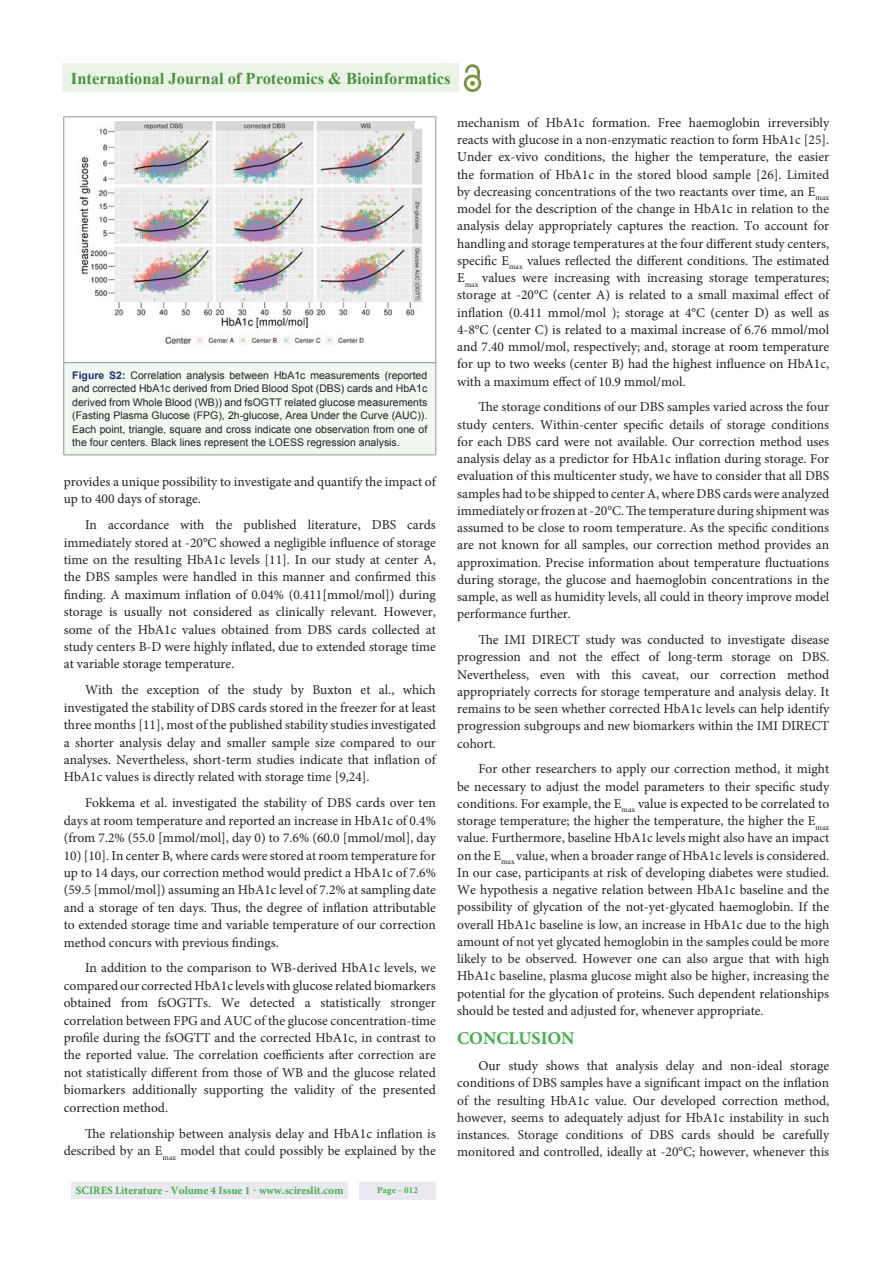
<style>
.page{position:relative;width:893px;height:1263px;background:#fff}
.page>*{position:absolute;margin:0;border:0;box-sizing:border-box;transform-origin:0 0}
.t1{font:700 18px "Minion Pro";color:#41ad49}
.t2{font:700 16.5px "Times New Roman";color:#4c9041}
.t3{font:13.5px/17.2px "Minion Pro";color:#231f20;text-align:justify}
.t4{font:700 11.25px "Minion Pro";color:#41ad49}
.t5{font:10.5px/13.5px "Arial";color:#231f20;text-align:justify}
.t6{font:700 9px "Minion Pro";letter-spacing:.03em;color:#41ad49}
.s1{font-weight:700;color:#20336b}
</style>
<div class="page">
<div style="left:62px;top:64px;width:397px;height:28px;background:#eaf3e6"></div>
<img style="left:478px;top:67px;width:2px;height:8px">
<img style="left:464px;top:75px;width:17px;height:17px">
<svg style="left:465px;top:64px;width:13px;height:23px"></svg>
<div style="left:72px;top:1182px;width:276px;height:17px;background:#eae9ef"></div>
<div style="left:359px;top:1182px;width:77px;height:17px;background:#eae9ef"></div>
<div style="left:64px;top:363px;width:372px;height:92px;background:#f0f8f1"></div>
<hr style="left:64px;top:117px;width:372px;height:1px;background:#939598">
<hr style="left:64px;top:117px;width:1px;height:246px;background:#939598">
<hr style="left:435px;top:117px;width:1px;height:246px;background:#939598">
<hr style="left:64px;top:362px;width:372px;height:1px;background:#939598">
<hr style="left:64px;top:363px;width:1px;height:92px;background:#939598">
<hr style="left:435px;top:363px;width:1px;height:92px;background:#939598">
<hr style="left:64px;top:455px;width:372px;height:1px;background:#939598">
<img style="left:77px;top:121px;width:345px;height:229px;border-radius:4px">
<p class="t2" style="left:71px;top:69px;width:381px">International Journal of Proteomics &amp; Bioinformatics</p>
<p class="t5" style="left:72px;top:368px;width:356px"><span class="s1">Figure S2:</span> Correlation analysis between HbA1c measurements (reported and corrected HbA1c derived from Dried Blood Spot (DBS) cards and HbA1c derived from Whole Blood (WB)) and fsOGTT related glucose measurements (Fasting Plasma Glucose (FPG), 2h-glucose, Area Under the Curve (AUC)).<br>Each point, triangle, square and cross indicate one observation from one of the four centers. Black lines represent the LOESS regression analysis.</p>
<p class="t3" style="left:64px;top:474px;width:374px">provides a unique possibility to investigate and quantify the impact of up to 400 days of storage.</p>
<p class="t3" style="left:64px;top:517px;width:374px;text-indent:21px">In accordance with the published literature, DBS cards immediately stored at -20°C showed a negligible influence of storage time on the resulting HbA1c levels [11]. In our study at center A, the DBS samples were handled in this manner and confirmed this finding. A maximum inflation of 0.04% (0.411[mmol/mol]) during storage is usually not considered as clinically relevant. However, some of the HbA1c values obtained from DBS cards collected at study centers B-D were highly inflated, due to extended storage time at variable storage temperature.</p>
<p class="t3" style="left:64px;top:683px;width:374px;text-indent:21px">With the exception of the study by Buxton et al., which investigated the stability of DBS cards stored in the freezer for at least three months [11], most of the published stability studies investigated a shorter analysis delay and smaller sample size compared to our analyses. Nevertheless, short-term studies indicate that inflation of HbA1c values is directly related with storage time [9,24].</p>
<p class="t3" style="left:64px;top:795px;width:374px;text-indent:21px">Fokkema et al. investigated the stability of DBS cards over ten days at room temperature and reported an increase in HbA1c of 0.4% (from 7.2% (55.0 [mmol/mol], day 0) to 7.6% (60.0 [mmol/mol], day</p>
<p class="t3" style="left:64px;top:848px;width:374px">10) [10]. In center B, where cards were stored at room temperature for up to 14 days, our correction method would predict a HbA1c of 7.6% (59.5 [mmol/mol]) assuming an HbA1c level of 7.2% at sampling date and a storage of ten days. Thus, the degree of inflation attributable to extended storage time and variable temperature of our correction method concurs with previous findings.</p>
<p class="t3" style="left:64px;top:961px;width:374px;text-indent:21px">In addition to the comparison to WB-derived HbA1c levels, we compared our corrected HbA1c levels with glucose related biomarkers obtained from fsOGTTs. We detected a statistically stronger correlation between FPG and AUC of the glucose concentration-time profile during the fsOGTT and the corrected HbA1c, in contrast to the reported value. The correlation coefficients after correction are not statistically different from those of WB and the glucose related biomarkers additionally supporting the validity of the presented correction method.</p>
<p class="t3" style="left:64px;top:1126px;width:374px;text-align:right">The relationship between analysis delay and HbA1c inflation is described by an E<sub>max</sub> model that could possibly be explained by the</p>
<p class="t4" style="left:76px;top:1186px;width:269px">SCIRES Literature - Volume 4 Issue 1 - www.scireslit.com</p>
<p class="t6" style="left:377px;top:1186px;width:42px">Page - 012</p>
<p class="t3" style="left:457px;top:115px;width:374px">mechanism of HbA1c formation. Free haemoglobin irreversibly reacts with glucose in a non-enzymatic reaction to form HbA1c [25].<br>Under ex-vivo conditions, the higher the temperature, the easier the formation of HbA1c in the stored blood sample [26]. Limited by decreasing concentrations of the two reactants over time, an E<sub>max </sub>model for the description of the change in HbA1c in relation to the analysis delay appropriately captures the reaction. To account for handling and storage temperatures at the four different study centers, specific E<sub>max</sub> values reflected the different conditions. The estimated E<sub>max</sub> values were increasing with increasing storage temperatures; storage at -20°C (center A) is related to a small maximal effect of inflation (0.411 mmol/mol ); storage at 4°C (center D) as well as 4-8°C (center C) is related to a maximal increase of 6.76 mmol/mol and 7.40 mmol/mol, respectively; and, storage at room temperature for up to two weeks (center B) had the highest influence on HbA1c, with a maximum effect of 10.9 mmol/mol.</p>
<p class="t3" style="left:457px;top:400px;width:374px;text-indent:21px">The storage conditions of our DBS samples varied across the four study centers. Within-center specific details of storage conditions for each DBS card were not available. Our correction method uses analysis delay as a predictor for HbA1c inflation during storage. For evaluation of this multicenter study, we have to consider that all DBS samples had to be shipped to center A, where DBS cards were analyzed immediately or frozen at -20°C. The temperature during shipment was assumed to be close to room temperature. As the specific conditions are not known for all samples, our correction method provides an approximation. Precise information about temperature fluctuations during storage, the glucose and haemoglobin concentrations in the sample, as well as humidity levels, all could in theory improve model performance further.</p>
<p class="t3" style="left:457px;top:632px;width:374px;text-indent:21px">The IMI DIRECT study was conducted to investigate disease progression and not the effect of long-term storage on DBS.<br>Nevertheless, even with this caveat, our correction method appropriately corrects for storage temperature and analysis delay. It remains to be seen whether corrected HbA1c levels can help identify progression subgroups and new biomarkers within the IMI DIRECT cohort.</p>
<p class="t3" style="left:457px;top:762px;width:374px;text-indent:21px">For other researchers to apply our correction method, it might be necessary to adjust the model parameters to their specific study conditions. For example, the E<sub>max</sub> value is expected to be correlated to storage temperature; the higher the temperature, the higher the E<sub>max </sub>value. Furthermore, baseline HbA1c levels might also have an impact on the E<sub>max</sub> value, when a broader range of HbA1c levels is considered.<br>In our case, participants at risk of developing diabetes were studied.<br>We hypothesis a negative relation between HbA1c baseline and the possibility of glycation of the not-yet-glycated haemoglobin. If the overall HbA1c baseline is low, an increase in HbA1c due to the high amount of not yet glycated hemoglobin in the samples could be more likely to be observed. However one can also argue that with high HbA1c baseline, plasma glucose might also be higher, increasing the potential for the glycation of proteins. Such dependent relationships should be tested and adjusted for, whenever appropriate.</p>
<h1 class="t1" style="left:457px;top:1032px;width:119px">CONCLUSION</h1>
<p class="t3" style="left:457px;top:1058px;width:374px;text-indent:21px">Our study shows that analysis delay and non-ideal storage conditions of DBS samples have a significant impact on the inflation of the resulting HbA1c value. Our developed correction method, however, seems to adequately adjust for HbA1c instability in such instances. Storage conditions of DBS cards should be carefully monitored and controlled, ideally at -20°C; however, whenever this</p>
</div>
